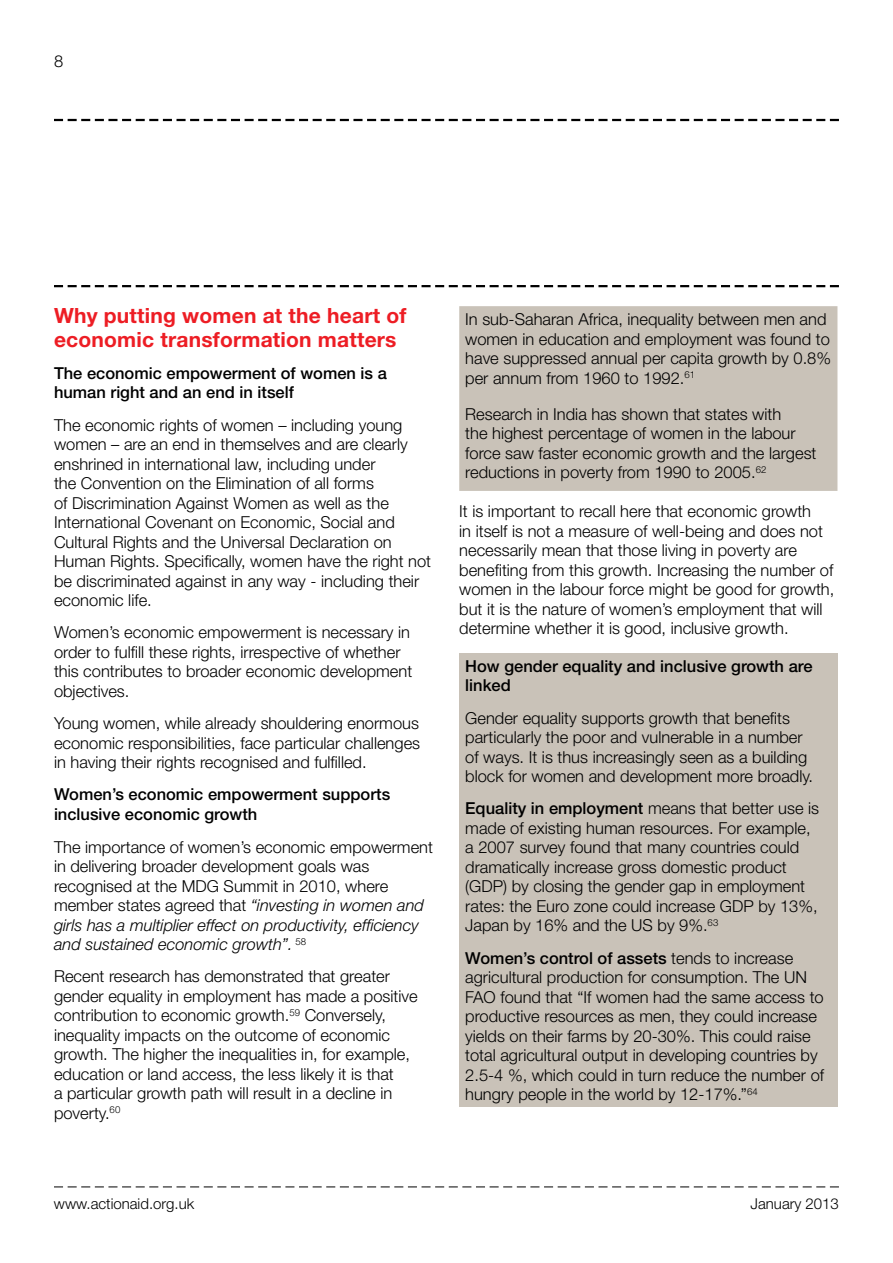
<style>
.page{position:relative;width:893px;height:1263px;background:#fff}
.page>*{position:absolute;margin:0;border:0;box-sizing:border-box;transform-origin:0 0}
.t1{font:700 21px/24px "Helvetica Neue";letter-spacing:.01em;color:#ed1d24}
.t2{font:300 16.5px/19.5px "Helvetica Neue";color:#000}
.t3{font:500 16.5px/19.5px "Helvetica Neue";color:#000}
.t4{font:300 15px "Helvetica Neue";color:#000}
.s1{font-style:italic}
.s2{font-weight:500}
</style>
<div class="page">
<svg style="left:54px;top:1186px;width:785px;height:1px"></svg>
<svg style="left:54px;top:119px;width:785px;height:2px"></svg>
<svg style="left:54px;top:285px;width:785px;height:2px"></svg>
<div style="left:459px;top:306px;width:378px;height:185px;background:#c9c2b8"></div>
<div style="left:459px;top:653px;width:378px;height:453px;background:#c9c2b8"></div>
<p class="t2" style="left:54px;top:51px;width:11px">8</p>
<p class="t1" style="left:54px;top:303px;width:354px">Why putting women at the heart of economic transformation matters</p>
<p class="t3" style="left:54px;top:363px;width:334px">The economic empowerment of women is a human right and an end in itself</p>
<p class="t2" style="left:54px;top:415px;width:379px">The economic rights of women – including young women – are an end in themselves and are clearly enshrined in international law, including under<br>the Convention on the Elimination of all forms<br>of Discrimination Against Women as well as the International Covenant on Economic, Social and Cultural Rights and the Universal Declaration on Human Rights. Specifically, women have the right not be discriminated against in any way - including their economic life.</p>
<p class="t2" style="left:54px;top:622px;width:360px">Women’s economic empowerment is necessary in order to fulfill these rights, irrespective of whether this contributes to broader economic development objectives.</p>
<p class="t2" style="left:54px;top:713px;width:368px;text-align:justify">Young women, while already shouldering enormous economic responsibilities, face particular challenges in having their rights recognised and fulfilled.</p>
<p class="t3" style="left:54px;top:784px;width:338px">Women’s economic empowerment supports inclusive economic growth</p>
<p class="t2" style="left:54px;top:836px;width:381px">The importance of women’s economic empowerment in delivering broader development goals was recognised at the MDG Summit in 2010, where member states agreed that <span class="s1">“investing in women and girls has a multiplier effect on productivity, efficiency and sustained economic growth”.</span> <sup>58</sup></p>
<p class="t2" style="left:54px;top:966px;width:365px">Recent research has demonstrated that greater gender equality in employment has made a positive contribution to economic growth.<sup>59</sup> Conversely, inequality impacts on the outcome of economic growth. The higher the inequalities in, for example, education or land access, the less likely it is that<br>a particular growth path will result in a decline in poverty.<sup>60</sup></p>
<p class="t2" style="left:465px;top:309px;width:367px">In sub-Saharan Africa, inequality between men and women in education and employment was found to have suppressed annual per capita growth by 0.8% per annum from 1960 to 1992.<sup>61</sup></p>
<p class="t2" style="left:465px;top:404px;width:353px">Research in India has shown that states with<br>the highest percentage of women in the labour force saw faster economic growth and the largest reductions in poverty from 1990 to 2005.<sup>62</sup></p>
<p class="t2" style="left:459px;top:501px;width:377px">It is important to recall here that economic growth<br>in itself is not a measure of well-being and does not necessarily mean that those living in poverty are benefiting from this growth. Increasing the number of women in the labour force might be good for growth, but it is the nature of women’s employment that will determine whether it is good, inclusive growth.</p>
<p class="t3" style="left:465px;top:656px;width:349px">How gender equality and inclusive growth are linked</p>
<p class="t2" style="left:465px;top:708px;width:349px">Gender equality supports growth that benefits particularly the poor and vulnerable in a number of ways. It is thus increasingly seen as a building block for women and development more broadly.</p>
<p class="t2" style="left:465px;top:798px;width:355px"><span class="s2">Equality in employment</span> means that better use is made of existing human resources. For example, a 2007 survey found that many countries could dramatically increase gross domestic product (GDP) by closing the gender gap in employment rates: the Euro zone could increase GDP by 13%, Japan by 16% and the US by 9%.<sup>63</sup></p>
<p class="t2" style="left:465px;top:948px;width:360px"><span class="s2">Women’s control of assets</span> tends to increase agricultural production for consumption. The UN FAO found that “If women had the same access to productive resources as men, they could increase yields on their farms by 20-30%. This could raise total agricultural output in developing countries by 2.5-4 %, which could in turn reduce the number of hungry people in the world by 12-17%.”<sup>64</sup></p>
<p class="t4" style="left:54px;top:1194px;width:142px">www.actionaid.org.uk</p>
<p class="t4" style="left:751px;top:1194px;width:90px">January 2013</p>
</div>
